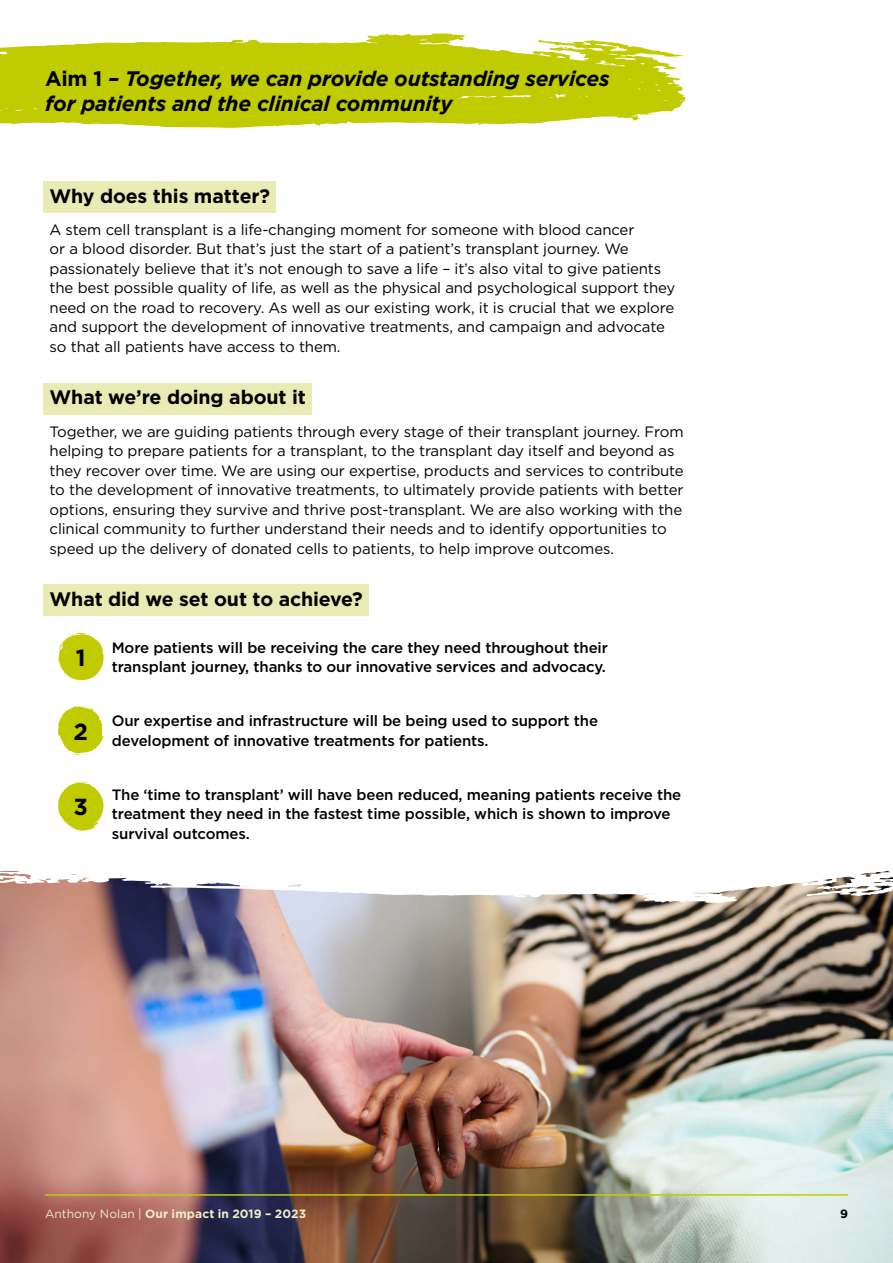
<style>
.page{position:relative;width:893px;height:1263px;background:#fff}
.page>*{position:absolute;margin:0;border:0;box-sizing:border-box;transform-origin:0 0}
.t1{font:700 23.25px "Gotham";color:#000}
.t2{font:italic 700 21px/25.2px "Gotham";letter-spacing:-.01em;color:#000}
.t3{font:700 19.5px "Gotham";letter-spacing:-.01em;color:#000}
.t4{font:15px/19.5px "Gotham";letter-spacing:-.01em;color:#000}
.t5{font:500 15px/19.5px "Gotham";letter-spacing:-.01em;color:#000}
.t6{font:700 12px "Gotham";letter-spacing:.01em;color:#f0ebc8}
.t7{font:700 12px "Gotham";color:#000}
.s1{font-style:normal}
.s2{font-weight:400}
</style>
<div class="page">
<img style="left:0;top:397px;width:893px;height:866px">
<div style="left:44px;top:383px;width:268px;height:31px;background:#e8ebb3"></div>
<div style="left:44px;top:585px;width:325px;height:31px;background:#e8ebb3"></div>
<svg style="left:58px;top:633px;width:45px;height:47px"></svg>
<svg style="left:58px;top:706px;width:45px;height:49px"></svg>
<svg style="left:58px;top:782px;width:46px;height:49px"></svg>
<svg style="left:0;top:33px;width:686px;height:364px"></svg>
<hr style="left:45px;top:1194px;width:803px;height:2px;background:#c0cb02">
<h2 class="t2" style="left:45px;top:65px;width:566px"><span class="s1">Aim 1</span> – Together, we can provide outstanding services for patients and the clinical community</h2>
<h3 class="t3" style="left:50px;top:183px;width:222px">Why does this matter?</h3>
<p class="t4" style="left:50px;top:220px;width:627px">A stem cell transplant is a life-changing moment for someone with blood cancer<br>or a blood disorder. But that’s just the start of a patient’s transplant journey. We passionately believe that it’s not enough to save a life – it’s also vital to give patients the best possible quality of life, as well as the physical and psychological support they need on the road to recovery. As well as our existing work, it is crucial that we explore and support the development of innovative treatments, and campaign and advocate so that all patients have access to them.</p>
<h3 class="t3" style="left:50px;top:385px;width:258px">What we’re doing about it</h3>
<p class="t4" style="left:50px;top:421px;width:636px">Together, we are guiding patients through every stage of their transplant journey. From helping to prepare patients for a transplant, to the transplant day itself and beyond as they recover over time. We are using our expertise, products and services to contribute to the development of innovative treatments, to ultimately provide patients with better options, ensuring they survive and thrive post-transplant. We are also working with the clinical community to further understand their needs and to identify opportunities to speed up the delivery of donated cells to patients, to help improve outcomes.</p>
<h3 class="t3" style="left:50px;top:586px;width:315px">What did we set out to achieve?</h3>
<h1 class="t1" style="left:76px;top:642px;width:11px">1</h1>
<p class="t5" style="left:112px;top:637px;width:498px">More patients will be receiving the care they need throughout their transplant journey, thanks to our innovative services and advocacy.</p>
<h1 class="t1" style="left:74px;top:716px;width:16px">2</h1>
<p class="t5" style="left:112px;top:711px;width:488px">Our expertise and infrastructure will be being used to support the development of innovative treatments for patients.</p>
<h1 class="t1" style="left:74px;top:792px;width:16px">3</h1>
<p class="t5" style="left:112px;top:784px;width:571px">The ‘time to transplant’ will have been reduced, meaning patients receive the treatment they need in the fastest time possible, which is shown to improve survival outcomes.</p>
<p class="t6" style="left:45px;top:1205px;width:263px"><span class="s2">Anthony Nolan |</span> Our impact in 2019 – 2023</p>
<p class="t7" style="left:840px;top:1205px;width:9px">9</p>
</div>
